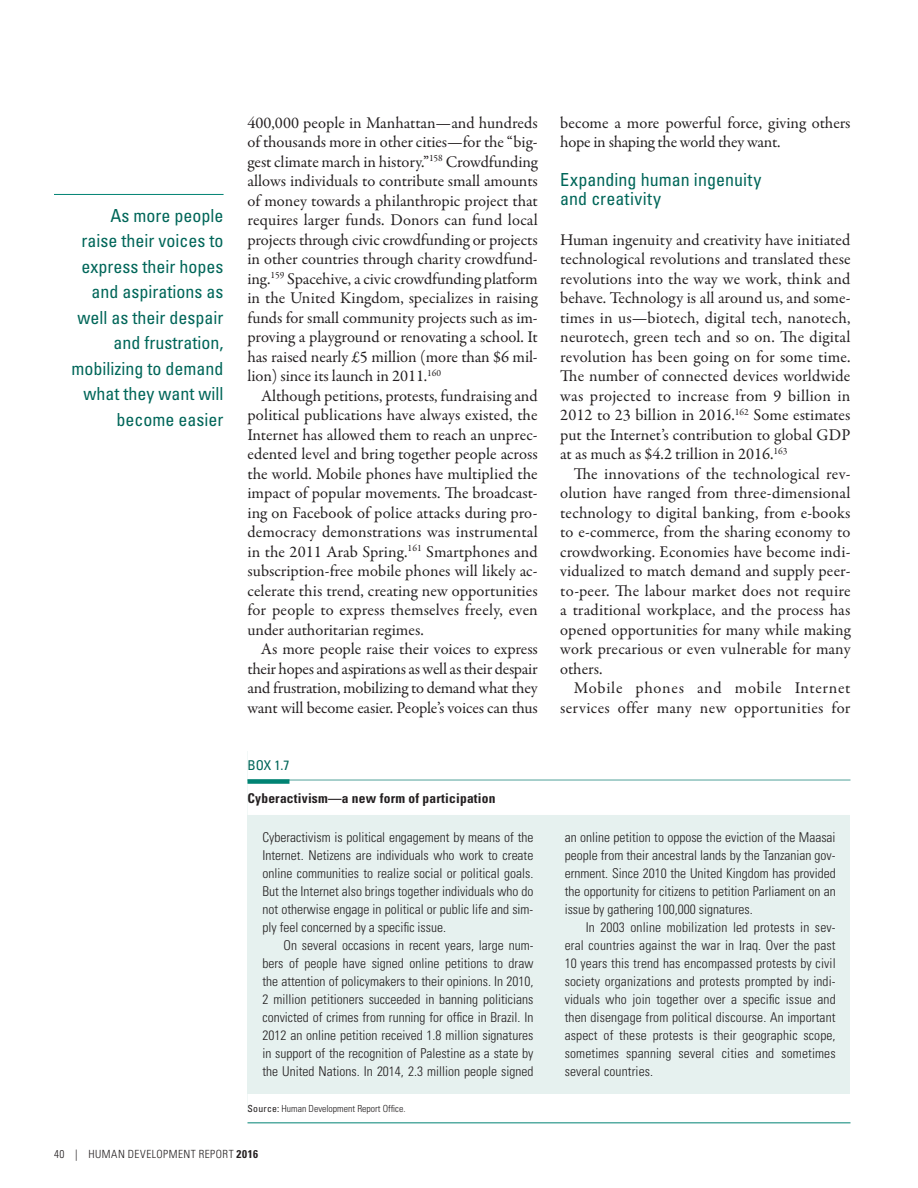
<style>
.page{position:relative;width:918px;height:1188px;background:#fff}
.page>*{position:absolute;margin:0;border:0;box-sizing:border-box;transform-origin:0 0}
.t1{font:condensed 18px/25.5px "Univers LT Std";color:#006659;text-align:right}
.t2{font:16.5px/19.5px "Garamond Premr Pro";color:#231f20;text-align:justify}
.t3{font:16.5px/19.5px "Garamond Premr Pro";letter-spacing:.025em;color:#231f20;text-align:right}
.t4{font:300 condensed 13.5px/18px "Univers LT Std";color:#231f20;text-align:justify}
.t5{font:700 condensed 13.5px "Univers LT Std";letter-spacing:.015em;color:#231f20}
.t6{font:condensed 13.5px "Univers LT Std";color:#006659}
.t7{font:300 condensed 11.25px "Univers LT Std";letter-spacing:.045em;color:#231f20}
.t8{font:300 condensed 9.75px "Univers LT Std";color:#231f20}
.s1{font-weight:400}
.s2{font-weight:700}
</style>
<div class="page">
<hr style="left:54px;top:194px;width:170px;height:1px;background:#008373">
<div style="left:248px;top:752px;width:602px;height:360px;background:#e6f1ef"></div>
<div style="left:248px;top:751px;width:602px;height:37px;background:#fff"></div>
<hr style="left:248px;top:779px;width:602px;height:2px;background:#8bc0bb">
<div style="left:248px;top:779px;width:41px;height:5px;background:#008373"></div>
<div style="left:248px;top:788px;width:602px;height:27px;background:#fff"></div>
<div style="left:248px;top:1094px;width:602px;height:34px;background:#fff"></div>
<hr style="left:248px;top:1122px;width:602px;height:1px;background:#008373">
<p class="t1" style="left:72px;top:202px;width:153px">As more people raise their voices to express their hopes and aspirations as well as their despair and frustration, mobilizing to demand what they want will become easier</p>
<p class="t2" style="left:247px;top:113px;width:292px">400,000 people in Manhattan—and hundreds of thousands more in other cities—for the “big&shy;gest climate march in history.”<sup>158</sup> Crowdfunding allows individuals to contribute small amounts of money towards a philanthropic project that requires larger funds. Donors can fund local projects through civic crowdfunding or projects in other countries through charity crowdfund&shy;ing.<sup>159</sup> Spacehive, a civic crowdfunding platform in the United Kingdom, specializes in raising funds for small community projects such as im&shy;proving a playground or renovating a school. It has raised nearly £5 million (more than $6 mil&shy;lion) since its launch in 2011.<sup>160</sup></p>
<p class="t2" style="left:247px;top:386px;width:292px;text-indent:14px">Although petitions, protests, fundraising and political publications have always existed, the Internet has allowed them to reach an unprec&shy;edented level and bring together people across the world. Mobile phones have multiplied the impact of popular movements. The broadcast&shy;ing on Facebook of police attacks during pro&shy;democracy demonstrations was instrumental in the 2011 Arab Spring.<sup>161</sup> Smartphones and subscription-free mobile phones will likely ac&shy;celerate this trend, creating new opportunities for people to express themselves freely, even under authoritarian regimes.</p>
<p class="t2" style="left:247px;top:639px;width:292px;text-indent:13px">As more people raise their voices to express their hopes and aspirations as well as their despair and frustration, mobilizing to demand what they want will become easier. People’s voices can thus</p>
<p class="t6" style="left:248px;top:757px;width:43px">BOX 1.7</p>
<p class="t5" style="left:248px;top:790px;width:250px">Cyberactivism—a new form of participation</p>
<p class="t4" style="left:262px;top:828px;width:272px">Cyberactivism is political engagement by means of the Internet. Netizens are individuals who work to create online communities to realize social or political goals.<br>But the Internet also brings together individuals who do not otherwise engage in political or public life and sim&shy;ply feel concerned by a specific issue.</p>
<p class="t4" style="left:262px;top:936px;width:272px;text-indent:21px">On several occasions in recent years, large num&shy;bers of people have signed online petitions to draw the attention of policymakers to their opinions. In 2010, 2 million petitioners succeeded in banning politicians convicted of crimes from running for office in Brazil. In 2012 an online petition received 1.8 million signatures in support of the recognition of Palestine as a state by the United Nations. In 2014, 2.3 million people signed</p>
<p class="t8" style="left:248px;top:1103px;width:160px"><span class="s1">Source:</span> Human Development Report Office.</p>
<p class="t7" style="left:54px;top:1147px;width:206px">40 | HUMAN DEVELOPMENT REPORT <span class="s2">2016</span></p>
<p class="t2" style="left:560px;top:113px;width:292px">become a more powerful force, giving others hope in shaping the world they want.</p>
<p class="t1" style="left:560px;top:170px;width:203px;line-height:19.5px;text-align:left">Expanding human ingenuity and creativity</p>
<p class="t2" style="left:560px;top:230px;width:292px">Human ingenuity and creativity have initiated technological revolutions and translated these revolutions into the way we work, think and behave. Technology is all around us, and some&shy;times in us—biotech, digital tech, nanotech, neurotech, green tech and so on. The digital revolution has been going on for some time.<br>The number of connected devices worldwide was projected to increase from 9 billion in 2012 to 23 billion in 2016.<sup>162</sup> Some estimates put the Internet’s contribution to global GDP at as much as $4.2 trillion in 2016.<sup>163</sup></p>
<p class="t2" style="left:560px;top:464px;width:292px;text-indent:13px">The innovations of the technological rev&shy;olution have ranged from three-dimensional technology to digital banking, from e-books to e-commerce, from the sharing economy to crowdworking. Economies have become indi&shy;vidualized to match demand and supply peer&shy;to-peer. The labour market does not require a traditional workplace, and the process has opened opportunities for many while making work precarious or even vulnerable for many others.</p>
<p class="t3" style="left:560px;top:678px;width:292px">Mobile phones and mobile Internet services offer many new opportunities for</p>
<p class="t4" style="left:565px;top:828px;width:272px">an online petition to oppose the eviction of the Maasai people from their ancestral lands by the Tanzanian gov&shy;ernment. Since 2010 the United Kingdom has provided the opportunity for citizens to petition Parliament on an issue by gathering 100,000 signatures.</p>
<p class="t4" style="left:565px;top:918px;width:272px;text-indent:21px">In 2003 online mobilization led protests in sev&shy;eral countries against the war in Iraq. Over the past 10 years this trend has encompassed protests by civil society organizations and protests prompted by indi&shy;viduals who join together over a specific issue and then disengage from political discourse. An important aspect of these protests is their geographic scope, sometimes spanning several cities and sometimes several countries.</p>
</div>
